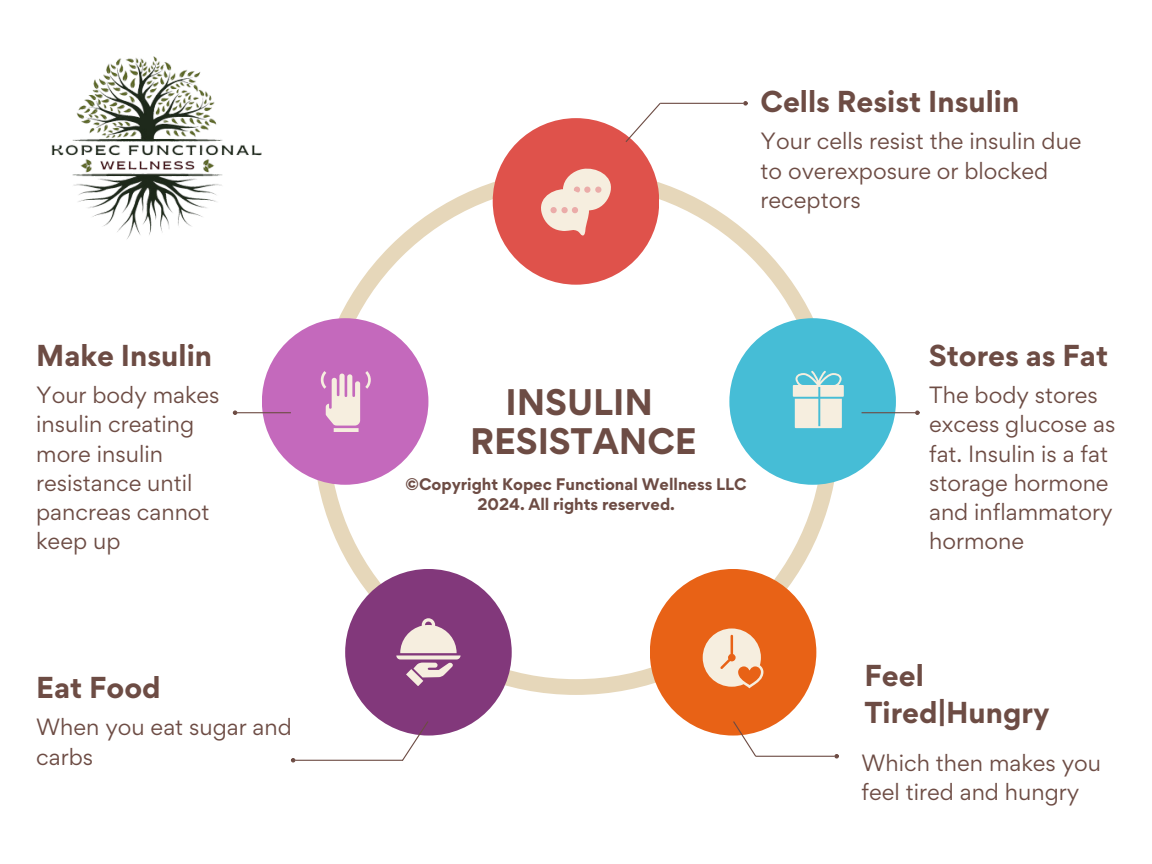
<style>
.page{position:relative;width:1152px;height:864px;background:#fff}
.page>*{position:absolute;margin:0;border:0;box-sizing:border-box;transform-origin:0 0}
.t1{font:700 33px/39.3px "Gordita";color:#6d4c44;text-align:center}
.t2{font:700 27px/37.2px "Gordita";color:#6d4c44}
.t3{font:21px/29.2px "Gordita";color:#6d4c44}
.t4{font:700 15px "Gordita";color:#6d4c44}
</style>
<div class="page">
<svg style="left:317px;top:170px;width:520px;height:525px"></svg>
<div style="left:493px;top:118px;width:166px;height:167px;background:#df524b;border-radius:50%"></div>
<div style="left:729px;top:318px;width:167px;height:167px;background:#46bdd6;border-radius:50%"></div>
<div style="left:650px;top:569px;width:166px;height:167px;background:#e86216;border-radius:50%"></div>
<div style="left:262px;top:318px;width:166px;height:167px;background:#c469bc;border-radius:50%"></div>
<div style="left:345px;top:569px;width:167px;height:167px;background:#82387b;border-radius:50%"></div>
<svg style="left:541px;top:168px;width:70px;height:68px"></svg>
<svg style="left:703px;top:628px;width:60px;height:60px"></svg>
<svg style="left:793px;top:371px;width:51px;height:57px"></svg>
<svg style="left:396px;top:618px;width:64px;height:68px"></svg>
<svg style="left:321px;top:371px;width:50px;height:61px"></svg>
<svg style="left:624px;top:102px;width:38px;height:41px"></svg>
<hr style="left:660px;top:103px;width:84px;height:1px;background:#6d4c44">
<svg style="left:743px;top:101px;width:5px;height:5px"></svg>
<hr style="left:862px;top:412px;width:53px;height:1px;background:#6d4c44">
<svg style="left:915px;top:410px;width:5px;height:5px"></svg>
<hr style="left:237px;top:412px;width:54px;height:1px;background:#6d4c44">
<svg style="left:233px;top:410px;width:4px;height:5px"></svg>
<svg style="left:732px;top:721px;width:25px;height:36px"></svg>
<hr style="left:756px;top:756px;width:79px;height:1px;background:#6d4c44">
<svg style="left:834px;top:754px;width:5px;height:5px"></svg>
<svg style="left:401px;top:721px;width:29px;height:40px"></svg>
<hr style="left:295px;top:760px;width:108px;height:1px;background:#6d4c44">
<svg style="left:291px;top:758px;width:4px;height:5px"></svg>
<img style="left:51px;top:56px;width:211px;height:183px">
<p class="t2" style="left:36px;top:336px;width:177px">Make Insulin</p>
<p class="t3" style="left:36px;top:380px;width:185px">Your body makes insulin creating more insulin resistance until pancreas cannot keep up</p>
<h3 class="t2" style="left:36px;top:669px;width:126px">Eat Food</h3>
<h2 class="t3" style="left:36px;top:712px;width:257px">When you eat sugar and carbs</h2>
<h3 class="t2" style="left:761px;top:82px;width:260px">Cells Resist Insulin</h3>
<p class="t3" style="left:761px;top:126px;width:323px">Your cells resist the insulin due to overexposure or blocked receptors</p>
<h2 class="t1" style="left:470px;top:382px;width:228px">INSULIN<br>RESISTANCE</h2>
<h3 class="t4" style="left:406px;top:474px;width:343px">©Copyright Kopec Functional Wellness LLC</h3>
<p class="t4" style="left:477px;top:494px;width:199px">2024. All rights reserved.</p>
<p class="t2" style="left:929px;top:336px;width:181px">Stores as Fat</p>
<h1 class="t3" style="left:929px;top:380px;width:188px">The body stores excess glucose as fat. Insulin is a fat storage hormone and inflammatory hormone</h1>
<h2 class="t2" style="left:864px;top:657px;width:187px">Feel<br>Tired|Hungry</h2>
<p class="t3" style="left:862px;top:748px;width:241px">Which then makes you feel tired and hungry</p>
</div>
